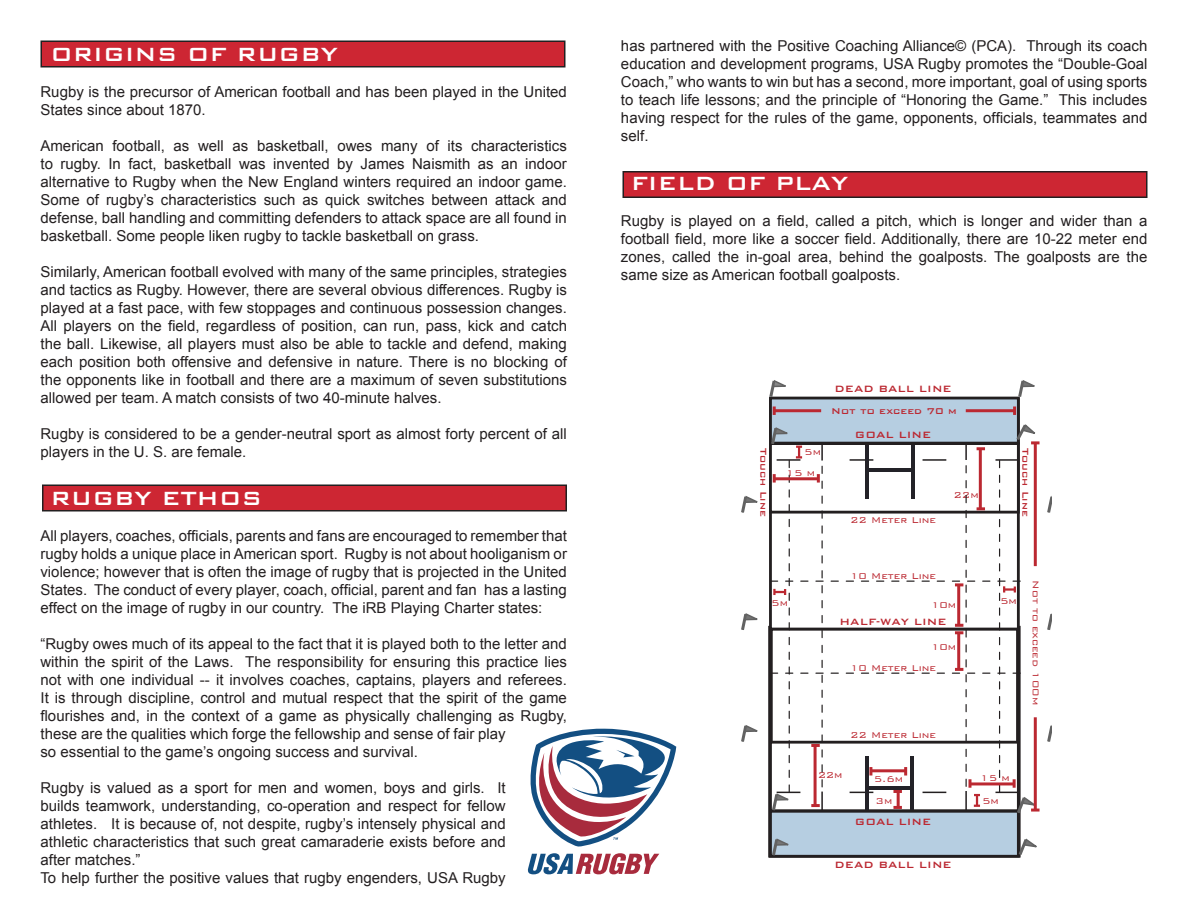
<style>
.page{position:relative;width:1188px;height:918px;background:#fff}
.page>*{position:absolute;margin:0;border:0;box-sizing:border-box;transform-origin:0 0}
.heading_2{font:500 25.5px "Bank Gothic";color:#fff}
.t1{font:15px/18px "Arial";color:#231f20;text-align:justify}
.t2{font:500 12.15px "Bank Gothic";color:#bb2831}
.t3{font:300 11.25px/22.5px "Bank Gothic";color:#bb2831}
.t4{font:500 11.25px "Bank Gothic";color:#bb2831}
</style>
<div class="page">
<div style="left:623px;top:172px;width:524px;height:25px;background:#cd2633"></div>
<div style="left:623px;top:171px;width:524px;height:27px;border:2px solid #231f20"></div>
<div style="left:43px;top:485px;width:523px;height:26px;background:#cd2633"></div>
<div style="left:42px;top:484px;width:525px;height:28px;border:2px solid #231f20"></div>
<div style="left:41px;top:41px;width:524px;height:26px;background:#cd2633"></div>
<div style="left:40px;top:40px;width:525px;height:28px;border:2px solid #231f20"></div>
<svg style="left:741px;top:380px;width:311px;height:478px"></svg>
<svg style="left:527px;top:728px;width:150px;height:147px"></svg>
<p class="heading_2" style="left:50px;top:40px;width:289px">ORIGINS OF RUGBY</p>
<p class="t1" style="left:40px;top:83px;width:528px">Rugby is the precursor of American football and has been played in the United<br>States since about 1870.</p>
<p class="t1" style="left:40px;top:137px;width:528px">American football, as well as basketball, owes many of its characteristics to rugby. In fact, basketball was invented by James Naismith as an indoor alternative to Rugby when the New England winters required an indoor game.<br>Some of rugby’s characteristics such as quick switches between attack and defense, ball handling and committing defenders to attack space are all found in basketball. Some people liken rugby to tackle basketball on grass.</p>
<p class="t1" style="left:40px;top:263px;width:528px">Similarly, American football evolved with many of the same principles, strategies and tactics as Rugby. However, there are several obvious differences. Rugby is played at a fast pace, with few stoppages and continuous possession changes.<br>All players on the field, regardless of position, can run, pass, kick and catch the ball. Likewise, all players must also be able to tackle and defend, making each position both offensive and defensive in nature. There is no blocking of the opponents like in football and there are a maximum of seven substitutions allowed per team. A match consists of two 40-minute halves.</p>
<p class="t1" style="left:40px;top:425px;width:528px">Rugby is considered to be a gender-neutral sport as almost forty percent of all players in the U. S. are female.</p>
<p class="heading_2" style="left:50px;top:485px;width:213px">RUGBY ETHOS</p>
<p class="t1" style="left:40px;top:527px;width:528px">All players, coaches, officials, parents and fans are encouraged to remember that rugby holds a unique place in American sport. Rugby is not about hooliganism or violence; however that is often the image of rugby that is projected in the United States. The conduct of every player, coach, official, parent and fan has a lasting effect on the image of rugby in our country. The iRB Playing Charter states:</p>
<p class="t1" style="left:40px;top:635px;width:528px;text-align:left">“Rugby owes much of its appeal to the fact that it is played both to the letter and within the spirit of the Laws. The responsibility for ensuring this practice lies not with one individual -- it involves coaches, captains, players and referees.<br>It is through discipline, control and mutual respect that the spirit of the game flourishes and, in the context of a game as physically challenging as Rugby, these are the qualities which forge the fellowship and sense of fair play<br>so essential to the game’s ongoing success and survival.</p>
<p class="t1" style="left:40px;top:779px;width:467px">Rugby is valued as a sport for men and women, boys and girls. It builds teamwork, understanding, co-operation and respect for fellow athletes. It is because of, not despite, rugby’s intensely physical and athletic characteristics that such great camaraderie exists before and after matches.”</p>
<p class="t1" style="left:40px;top:869px;width:467px">To help further the positive values that rugby engenders, USA Rugby</p>
<p class="t1" style="left:621px;top:37px;width:528px">has partnered with the Positive Coaching Alliance© (PCA). Through its coach education and development programs, USA Rugby promotes the “Double-Goal Coach,” who wants to win but has a second, more important, goal of using sports to teach life lessons; and the principle of “Honoring the Game.” This includes having respect for the rules of the game, opponents, officials, teammates and self.</p>
<p class="heading_2" style="left:631px;top:170px;width:219px">FIELD OF PLAY</p>
<p class="t1" style="left:621px;top:212px;width:528px">Rugby is played on a field, called a pitch, which is longer and wider than a football field, more like a soccer field. Additionally, there are 10-22 meter end zones, called the in-goal area, behind the goalposts. The goalposts are the same size as American football goalposts.</p>
<p class="t2" style="left:834px;top:383px;width:119px">DEAD BALL LINE</p>
<p class="t4" style="left:831px;top:405px;width:127px">Not to exceed 70 m</p>
<p class="t4" style="left:770px;top:448px;width:70px;rotate:90deg">Touch Line</p>
<p class="t3" style="left:804px;top:441px;width:18px">5m</p>
<p class="t3" style="left:786px;top:462px;width:31px">15 m</p>
<p class="t2" style="left:855px;top:429px;width:78px">GOAL LINE</p>
<p class="t3" style="left:850px;top:509px;width:88px">22 Meter Line</p>
<p class="t3" style="left:954px;top:483px;width:27px">22m</p>
<p class="t3" style="left:850px;top:565px;width:88px">10 Meter Line</p>
<p class="t4" style="left:1032px;top:448px;width:70px;rotate:90deg">Touch Line</p>
<p class="t3" style="left:771px;top:592px;width:18px">5m</p>
<p class="t3" style="left:1000px;top:590px;width:18px">5m</p>
<p class="t3" style="left:931px;top:594px;width:27px">10m</p>
<p class="t3" style="left:931px;top:635px;width:27px">10m</p>
<p class="t2" style="left:840px;top:616px;width:109px">HALF-WAY LINE</p>
<p class="t3" style="left:850px;top:657px;width:88px">10 Meter Line</p>
<p class="t3" style="left:850px;top:724px;width:88px">22 Meter Line</p>
<p class="t3" style="left:818px;top:763px;width:26px">22m</p>
<p class="t3" style="left:874px;top:768px;width:31px;line-height:21.6px">5.6m<br>3m</p>
<p class="t2" style="left:855px;top:816px;width:78px">GOAL LINE</p>
<p class="t2" style="left:834px;top:859px;width:119px">DEAD BALL LINE</p>
<p class="t3" style="left:980px;top:767px;width:31px">15 m<br>5m</p>
<p class="t3" style="left:1047px;top:580px;width:126px;rotate:90deg">Not to exceed 100m</p>
</div>
